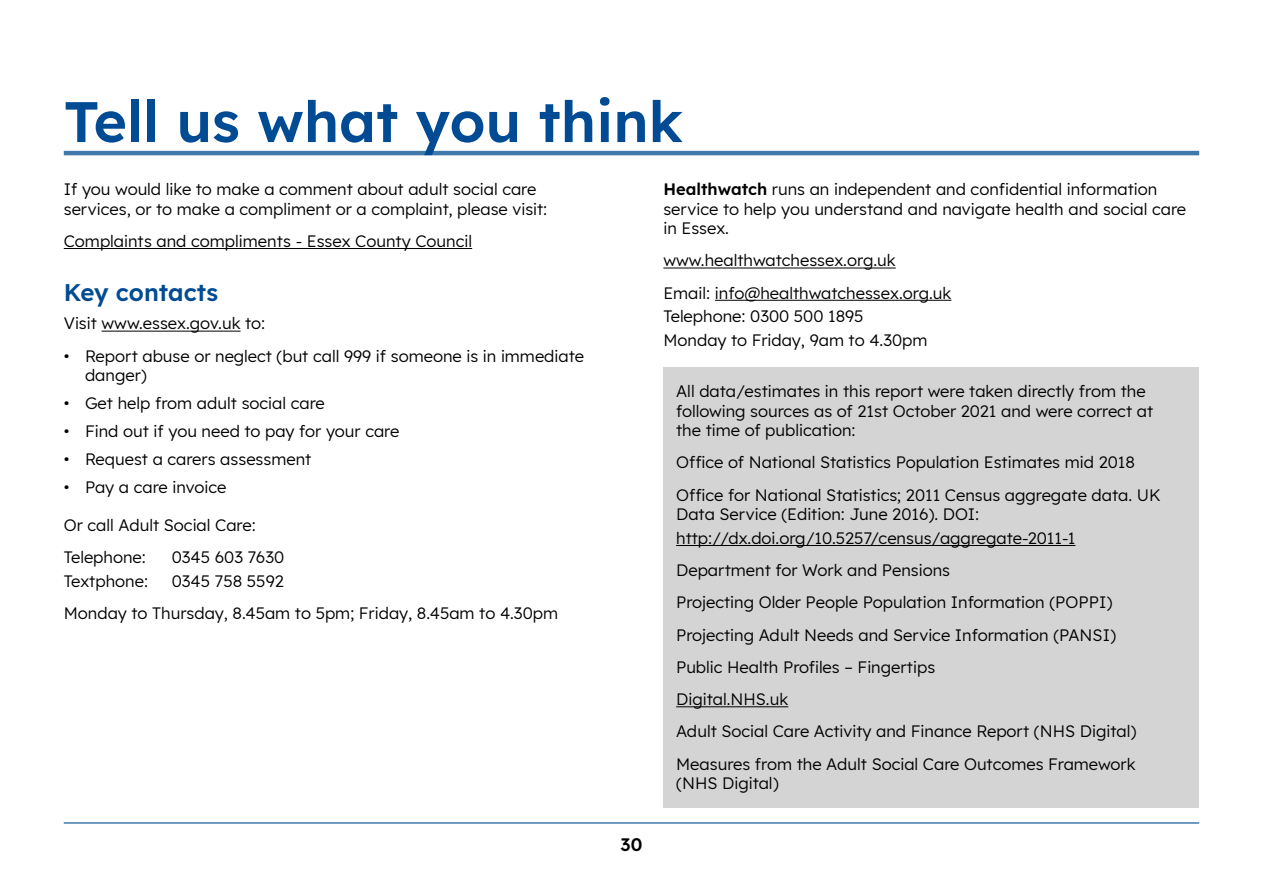
<style>
.page{position:relative;width:1263px;height:893px;background:#fff}
.page>*{position:absolute;margin:0;border:0;box-sizing:border-box;transform-origin:0 0}
.Section_Header{font:600 57px "Lexend";color:#004b94}
.Sub_Header{font:600 24px "Lexend";color:#004b94}
.t1{font:600 18px "Lexend";color:#000}
.Body{font:16.5px/19.5px "Lexend";color:#000}
.Body_no_space{font:16.5px/19.5px "Lexend";color:#000}
.s1{font-weight:600}
</style>
<div class="page">
<hr style="left:64px;top:151px;width:1135px;height:4px;background:#4179aa">
<hr style="left:64px;top:822px;width:1135px;height:2px;background:#4179aa">
<hr style="left:64px;top:248px;width:408px;height:1px;background:#000">
<hr style="left:102px;top:331px;width:139px;height:1px;background:#000">
<hr style="left:663px;top:268px;width:233px;height:1px;background:#000">
<hr style="left:715px;top:300px;width:236px;height:1px;background:#000">
<div style="left:663px;top:368px;width:536px;height:440px;background:#d4d4d4"></div>
<hr style="left:676px;top:545px;width:399px;height:1px;background:#000">
<hr style="left:676px;top:706px;width:112px;height:1px;background:#000">
<h2 class="Section_Header" style="left:64px;top:78px;width:621px">Tell us what you think</h2>
<p class="Body" style="left:64px;top:178px;width:485px">If you would like to make a comment about adult social care services, or to make a compliment or a complaint, please visit:</p>
<p class="Body" style="left:64px;top:230px;width:410px">Complaints and compliments - Essex County Council</p>
<h3 class="Sub_Header" style="left:64px;top:275px;width:156px">Key contacts</h3>
<p class="Body" style="left:64px;top:313px;width:203px">Visit www.essex.gov.uk to:</p>
<p class="Body" style="left:85px;top:345px;width:500px;text-indent:-21px">• Report abuse or neglect (but call 999 if someone is in immediate danger)</p>
<p class="Body" style="left:64px;top:393px;width:263px">• Get help from adult social care</p>
<p class="Body" style="left:64px;top:421px;width:337px">• Find out if you need to pay for your care</p>
<p class="Body" style="left:64px;top:449px;width:249px">• Request a carers assessment</p>
<p class="Body" style="left:64px;top:477px;width:164px">• Pay a care invoice</p>
<p class="Body" style="left:64px;top:514px;width:193px">Or call Adult Social Care:</p>
<p class="Body_no_space" style="left:64px;top:547px;width:84px">Telephone:</p>
<p class="Body_no_space" style="left:172px;top:547px;width:114px">0345 603 7630</p>
<p class="Body" style="left:64px;top:570px;width:86px">Textphone:</p>
<p class="Body" style="left:172px;top:570px;width:114px">0345 758 5592</p>
<p class="Body" style="left:64px;top:603px;width:496px">Monday to Thursday, 8.45am to 5pm; Friday, 8.45am to 4.30pm</p>
<p class="Body" style="left:663px;top:178px;width:524px"><span class="s1">Healthwatch</span> runs an independent and confidential information service to help you understand and navigate health and social care in Essex.</p>
<p class="Body" style="left:663px;top:250px;width:234px">www.healthwatchessex.org.uk</p>
<p class="Body_no_space" style="left:663px;top:282px;width:289px">Email: info@healthwatchessex.org.uk</p>
<p class="Body_no_space" style="left:663px;top:306px;width:202px">Telephone: 0300 500 1895</p>
<p class="Body" style="left:663px;top:329px;width:266px">Monday to Friday, 9am to 4.30pm</p>
<p class="Body" style="left:676px;top:380px;width:478px">All data/estimates in this report were taken directly from the following sources as of 21st October 2021 and were correct at the time of publication:</p>
<p class="Body" style="left:676px;top:452px;width:460px">Office of National Statistics Population Estimates mid 2018</p>
<p class="Body_no_space" style="left:676px;top:484px;width:486px">Office for National Statistics; 2011 Census aggregate data. UK<br>Data Service (Edition: June 2016). DOI:</p>
<p class="Body" style="left:676px;top:527px;width:401px">http://dx.doi.org/10.5257/census/aggregate-2011-1</p>
<p class="Body" style="left:676px;top:559px;width:275px">Department for Work and Pensions</p>
<p class="Body" style="left:676px;top:592px;width:438px">Projecting Older People Population Information (POPPI)</p>
<p class="Body" style="left:676px;top:624px;width:441px">Projecting Adult Needs and Service Information (PANSI)</p>
<p class="Body" style="left:676px;top:656px;width:261px">Public Health Profiles – Fingertips</p>
<p class="Body" style="left:676px;top:688px;width:114px">Digital.NHS.uk</p>
<p class="Body" style="left:676px;top:721px;width:462px">Adult Social Care Activity and Finance Report (NHS Digital)</p>
<p class="Body" style="left:676px;top:753px;width:461px">Measures from the Adult Social Care Outcomes Framework (NHS Digital)</p>
<p class="t1" style="left:621px;top:831px;width:23px">30</p>
</div>
